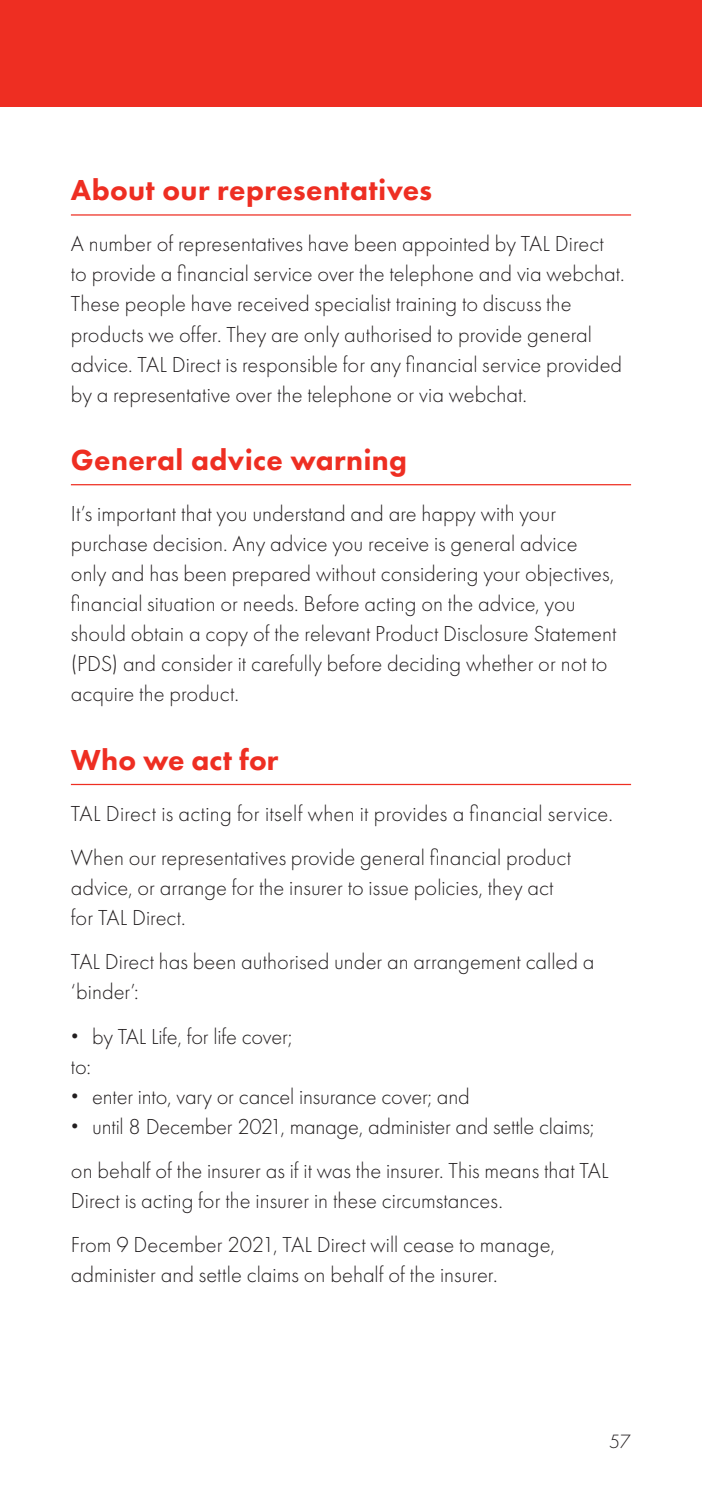
<style>
.page{position:relative;width:702px;height:1489px;background:#fff}
.page>*{position:absolute;margin:0;border:0;box-sizing:border-box;transform-origin:0 0}
.AAMI_Heading_Level_2{font:800 30px "Futura PT";letter-spacing:.015em;color:#ee2e22}
.AAMI_Body_Copy{font:300 22.5px/30px "Futura PT";color:#231f20}
.t1{font:300 20px "Futura PT";color:#231f20}
.s1{font-family:"Helvetica";font-weight:400}
</style>
<div class="page">
<div style="left:0;top:0;width:702px;height:107px;background:#ee2e22"></div>
<hr style="left:71px;top:214px;width:560px;height:1px;background:#ee2e22">
<hr style="left:71px;top:484px;width:560px;height:1px;background:#ee2e22">
<hr style="left:71px;top:783px;width:560px;height:2px;background:#ee2e22">
<p class="AAMI_Heading_Level_2" style="left:71px;top:171px;width:363px">About our representatives</p>
<p class="AAMI_Body_Copy" style="left:71px;top:229px;width:555px">A number of representatives have been appointed by TAL Direct to provide a financial service over the telephone and via webchat.<br>These people have received specialist training to discuss the products we offer. They are only authorised to provide general advice. TAL Direct is responsible for any financial service provided by a representative over the telephone or via webchat.</p>
<p class="AAMI_Heading_Level_2" style="left:71px;top:441px;width:338px">General advice warning</p>
<p class="AAMI_Body_Copy" style="left:71px;top:499px;width:547px">It’s important that you understand and are happy with your purchase decision. Any advice you receive is general advice only and has been prepared without considering your objectives, financial situation or needs. Before acting on the advice, you should obtain a copy of the relevant Product Disclosure Statement (PDS) and consider it carefully before deciding whether or not to acquire the product.</p>
<p class="AAMI_Heading_Level_2" style="left:71px;top:740px;width:209px">Who we act for</p>
<p class="AAMI_Body_Copy" style="left:71px;top:798px;width:543px">TAL Direct is acting for itself when it provides a financial service.</p>
<p class="AAMI_Body_Copy" style="left:71px;top:842px;width:501px">When our representatives provide general financial product advice, or arrange for the insurer to issue policies, they act for TAL Direct.</p>
<p class="AAMI_Body_Copy" style="left:71px;top:947px;width:525px">TAL Direct has been authorised under an arrangement called a ‘binder’:</p>
<p class="AAMI_Body_Copy" style="left:71px;top:1021px;width:223px"><span class="s1">•</span> by TAL Life, for life cover;</p>
<p class="AAMI_Body_Copy" style="left:71px;top:1051px;width:22px">to:</p>
<p class="AAMI_Body_Copy" style="left:71px;top:1081px;width:400px"><span class="s1">•</span> enter into, vary or cancel insurance cover; and</p>
<p class="AAMI_Body_Copy" style="left:71px;top:1111px;width:525px"><span class="s1">•</span> until 8 December 2021, manage, administer and settle claims;</p>
<p class="AAMI_Body_Copy" style="left:71px;top:1155px;width:539px">on behalf of the insurer as if it was the insurer. This means that TAL<br>Direct is acting for the insurer in these circumstances.</p>
<p class="AAMI_Body_Copy" style="left:71px;top:1229px;width:485px">From 9 December 2021, TAL Direct will cease to manage, administer and settle claims on behalf of the insurer.</p>
<p class="t1" style="left:609px;top:1429px;width:23px">57</p>
</div>
